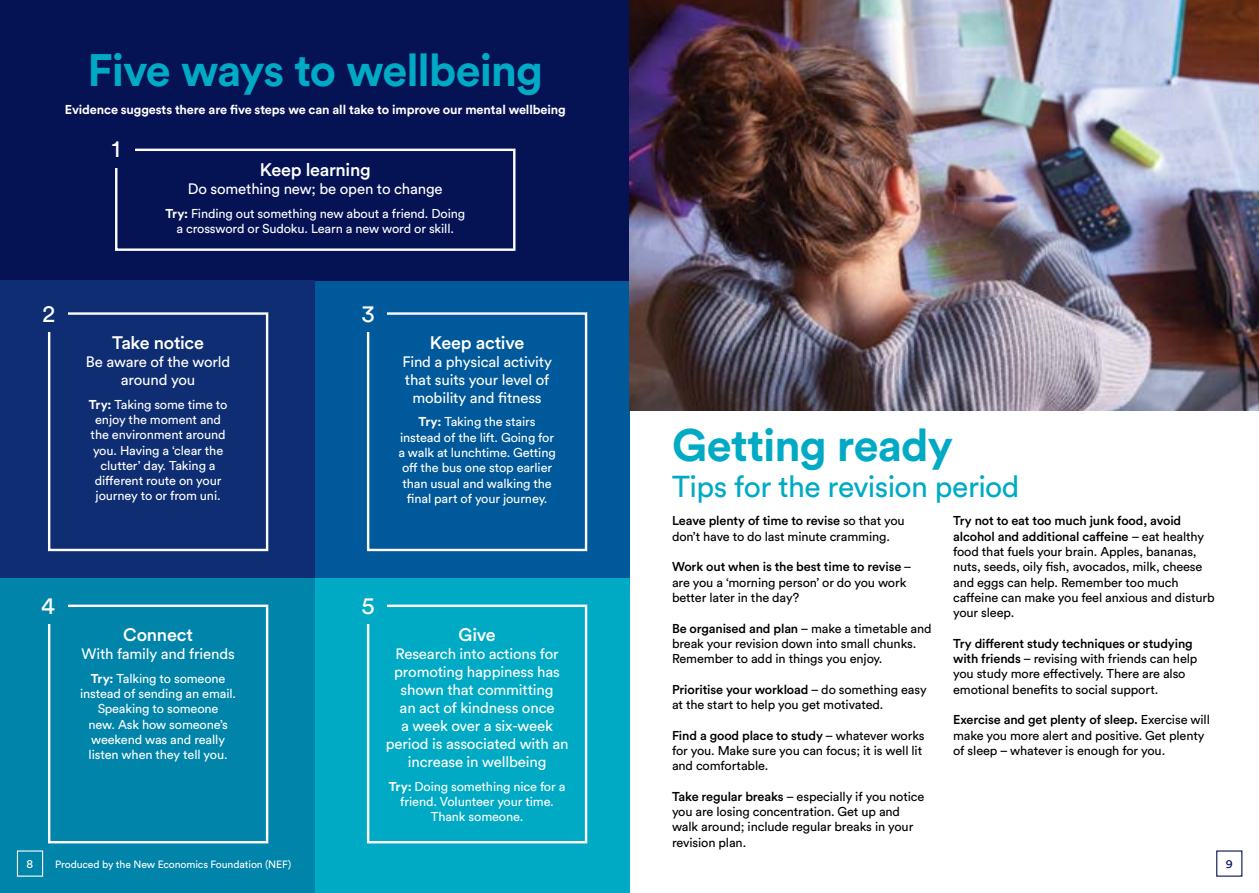
<style>
.page{position:relative;width:1259px;height:893px;background:#fff}
.page>*{position:absolute;margin:0;border:0;box-sizing:border-box;transform-origin:0 0}
.t1{font:700 45px "Circular Pro";letter-spacing:-.025em;color:#00aac5}
.t2{font:30px "Circular Pro";letter-spacing:-.02em;color:#00aac5}
.t3{font:24.15px "Circular Pro";color:#fff}
.t4{font:500 18px "Circular Pro";letter-spacing:-.015em;color:#fff}
.t5{font:15px/18px "Circular Pro";letter-spacing:-.01em;color:#fff;text-align:center}
.t6{font:12.75px/15.3px "Circular Pro";letter-spacing:-.01em;color:#000}
.t7{font:12.75px/15.3px "Circular Pro";letter-spacing:-.01em;color:#fff;text-align:center}
.t8{font:700 12.75px "Circular Pro";letter-spacing:-.01em;color:#fff}
.t9{font:12px "Circular Pro";color:#fff}
.t10{font:12px "Circular Pro";color:#051355}
.t11{font:10.5px "Circular Pro";letter-spacing:-.01em;color:#fff}
.s1{font-weight:700}
.s2{font-weight:500}
</style>
<div class="page">
<div style="left:308px;top:564px;width:321px;height:329px;background:#00aac5"></div>
<div style="left:0;top:564px;width:315px;height:329px;background:#0084aa"></div>
<div style="left:308px;top:281px;width:321px;height:297px;background:#00599a"></div>
<div style="left:0;top:0;width:630px;height:281px;background:#051355"></div>
<div style="left:115px;top:149px;width:400px;height:102px;border:2px solid #fff"></div>
<div style="left:98px;top:131px;width:36px;height:36px;background:#051355"></div>
<img style="left:629px;top:0;width:630px;height:410px">
<div style="left:0;top:281px;width:315px;height:297px;background:#0e2d73"></div>
<div style="left:48px;top:312px;width:220px;height:239px;border:2px solid #fff"></div>
<div style="left:31px;top:297px;width:36px;height:35px;background:#0e2d73"></div>
<div style="left:367px;top:312px;width:220px;height:239px;border:2px solid #fff"></div>
<div style="left:350px;top:297px;width:36px;height:35px;background:#00599a"></div>
<div style="left:48px;top:605px;width:220px;height:238px;border:2px solid #fff"></div>
<div style="left:31px;top:590px;width:36px;height:34px;background:#0084aa"></div>
<div style="left:367px;top:605px;width:220px;height:238px;border:2px solid #fff"></div>
<div style="left:350px;top:590px;width:36px;height:34px;background:#00aac5"></div>
<div style="left:17px;top:850px;width:26px;height:27px;border:1px solid #fff"></div>
<h1 class="t1" style="left:87px;top:39px;width:457px">Five ways to wellbeing</h1>
<p class="t8" style="left:65px;top:100px;width:502px">Evidence suggests there are five steps we can all take to improve our mental wellbeing</p>
<h3 class="t3" style="left:42px;top:297px;width:14px">2</h3>
<h3 class="t3" style="left:112px;top:132px;width:10px">1</h3>
<h3 class="t4" style="left:260px;top:158px;width:112px">Keep learning</h3>
<p class="t5" style="left:188px;top:180px;width:256px">Do something new; be open to change</p>
<p class="t7" style="left:165px;top:205px;width:301px"><span class="s1">Try:</span> Finding out something new about a friend. Doing a crossword or Sudoku. Learn a new word or skill.</p>
<h3 class="t3" style="left:361px;top:297px;width:15px">3</h3>
<h3 class="t4" style="left:112px;top:330px;width:93px">Take notice</h3>
<p class="t5" style="left:86px;top:352px;width:146px">Be aware of the world around you</p>
<p class="t7" style="left:89px;top:396px;width:140px"><span class="s1">Try:</span> Taking some time to enjoy the moment and the environment around you. Having a ‘clear the clutter’ day. Taking a different route on your journey to or from uni.</p>
<h3 class="t4" style="left:430px;top:330px;width:96px">Keep active</h3>
<p class="t5" style="left:402px;top:352px;width:151px">Find a physical activity that suits your level of mobility and fitness</p>
<p class="t7" style="left:398px;top:414px;width:159px"><span class="s1">Try:</span> Taking the stairs instead of the lift. Going for a walk at lunchtime. Getting off the bus one stop earlier than usual and walking the final part of your journey.</p>
<h3 class="t3" style="left:41px;top:589px;width:15px">4</h3>
<h3 class="t4" style="left:123px;top:622px;width:71px">Connect</h3>
<p class="t5" style="left:81px;top:644px;width:155px">With family and friends</p>
<p class="t7" style="left:80px;top:670px;width:158px"><span class="s1">Try:</span> Talking to someone instead of sending an email.<br>Speaking to someone<br>new. Ask how someone’s weekend was and really listen when they tell you.</p>
<h3 class="t3" style="left:361px;top:589px;width:15px">5</h3>
<h3 class="t4" style="left:458px;top:622px;width:39px">Give</h3>
<p class="t5" style="left:386px;top:644px;width:184px">Research into actions for promoting happiness has shown that committing<br>an act of kindness once<br>a week over a six-week period is associated with an increase in wellbeing</p>
<p class="t7" style="left:389px;top:778px;width:178px"><span class="s1">Try:</span> Doing something nice for a friend. Volunteer your time.<br>Thank someone.</p>
<h1 class="t1" style="left:672px;top:414px;width:282px">Getting ready</h1>
<h2 class="t2" style="left:672px;top:466px;width:349px">Tips for the revision period</h2>
<p class="t6" style="left:672px;top:513px;width:234px"><span class="s2">Leave plenty of time to revise</span> so that you don’t have to do last minute cramming.</p>
<p class="t6" style="left:672px;top:559px;width:241px"><span class="s2">Work out when is the best time to revise</span> – are you a ‘morning person’ or do you work better later in the day?</p>
<p class="t6" style="left:672px;top:620px;width:261px"><span class="s2">Be organised and plan</span> – make a timetable and break your revision down into small chunks.<br>Remember to add in things you enjoy.</p>
<p class="t6" style="left:672px;top:681px;width:256px"><span class="s2">Prioritise your workload</span> – do something easy at the start to help you get motivated.</p>
<p class="t6" style="left:672px;top:727px;width:254px"><span class="s2">Find a good place to study</span> – whatever works for you. Make sure you can focus; it is well lit and comfortable.</p>
<p class="t6" style="left:672px;top:788px;width:254px"><span class="s2">Take regular breaks</span> – especially if you notice you are losing concentration. Get up and walk around; include regular breaks in your revision plan.</p>
<p class="t6" style="left:953px;top:513px;width:263px"><span class="s2">Try not to eat too much junk food, avoid alcohol and additional caffeine</span> – eat healthy food that fuels your brain. Apples, bananas, nuts, seeds, oily fish, avocados, milk, cheese and eggs can help. Remember too much caffeine can make you feel anxious and disturb your sleep.</p>
<p class="t6" style="left:953px;top:635px;width:246px"><span class="s2">Try different study techniques or studying with friends</span> – revising with friends can help you study more effectively. There are also emotional benefits to social support.</p>
<p class="t6" style="left:953px;top:712px;width:258px"><span class="s2">Exercise and get plenty of sleep.</span> Exercise will make you more alert and positive. Get plenty of sleep – whatever is enough for you.</p>
<p class="t9" style="left:27px;top:856px;width:8px">8</p>
<p class="t11" style="left:55px;top:858px;width:238px">Produced by the New Economics Foundation (NEF)</p>
<p class="t10" style="left:1225px;top:856px;width:8px">9</p>
</div>
